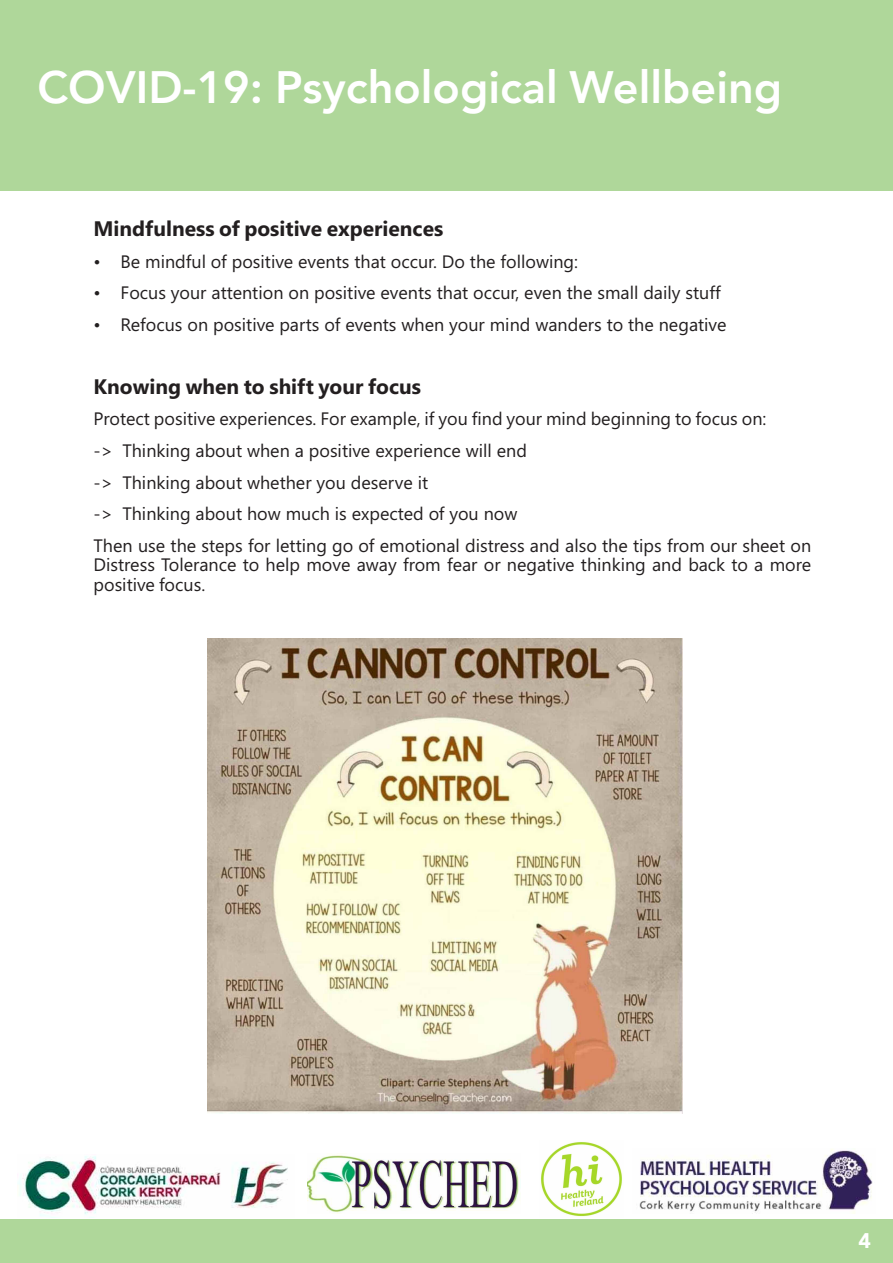
<style>
.page{position:relative;width:893px;height:1263px;background:#fff}
.page>*{position:absolute;margin:0;border:0;box-sizing:border-box;transform-origin:0 0}
.t1{font:800 45px "Avenir";color:#fff}
.t2{font:700 21px "Segoe UI";color:#231f20}
.t3{font:900 21px "Avenir";color:#fff}
.t4{font:18px/31.5px "Segoe UI";color:#231f20}
</style>
<div class="page">
<div style="left:0;top:1219px;width:893px;height:44px;background:#afd79a"></div>
<div style="left:0;top:0;width:893px;height:190px;background:#afd79a"></div>
<img style="left:18px;top:1156px;width:270px;height:62px">
<img style="left:639px;top:1149px;width:234px;height:64px">
<img style="left:308px;top:1155px;width:213px;height:59px">
<img style="left:540px;top:1142px;width:82px;height:75px">
<img style="left:208px;top:639px;width:475px;height:475px">
<h1 class="t1" style="left:38px;top:52px;width:746px">COVID-19: Psychological Wellbeing</h1>
<p class="t2" style="left:94px;top:217px;width:351px">Mindfulness of positive experiences</p>
<p class="t4" style="left:94px;top:246px;width:486px">• Be mindful of positive events that occur. Do the following:</p>
<p class="t4" style="left:94px;top:277px;width:629px">• Focus your attention on positive events that occur, even the small daily stuff</p>
<p class="t4" style="left:94px;top:309px;width:634px">• Refocus on positive parts of events when your mind wanders to the negative</p>
<p class="t2" style="left:94px;top:374px;width:329px">Knowing when to shift your focus</p>
<p class="t4" style="left:94px;top:403px;width:719px">Protect positive experiences. For example, if you find your mind beginning to focus on:<br>-&gt; Thinking about when a positive experience will end<br>-&gt; Thinking about whether you deserve it<br>-&gt; Thinking about how much is expected of you now<br>Then use the steps for letting go of emotional distress and also the tips from our sheet on</p>
<p class="t4" style="left:94px;top:555px;width:719px;line-height:19.5px">Distress Tolerance to help move away from fear or negative thinking and back to a more positive focus.</p>
<p class="t3" style="left:858px;top:1222px;width:14px">4</p>
</div>
